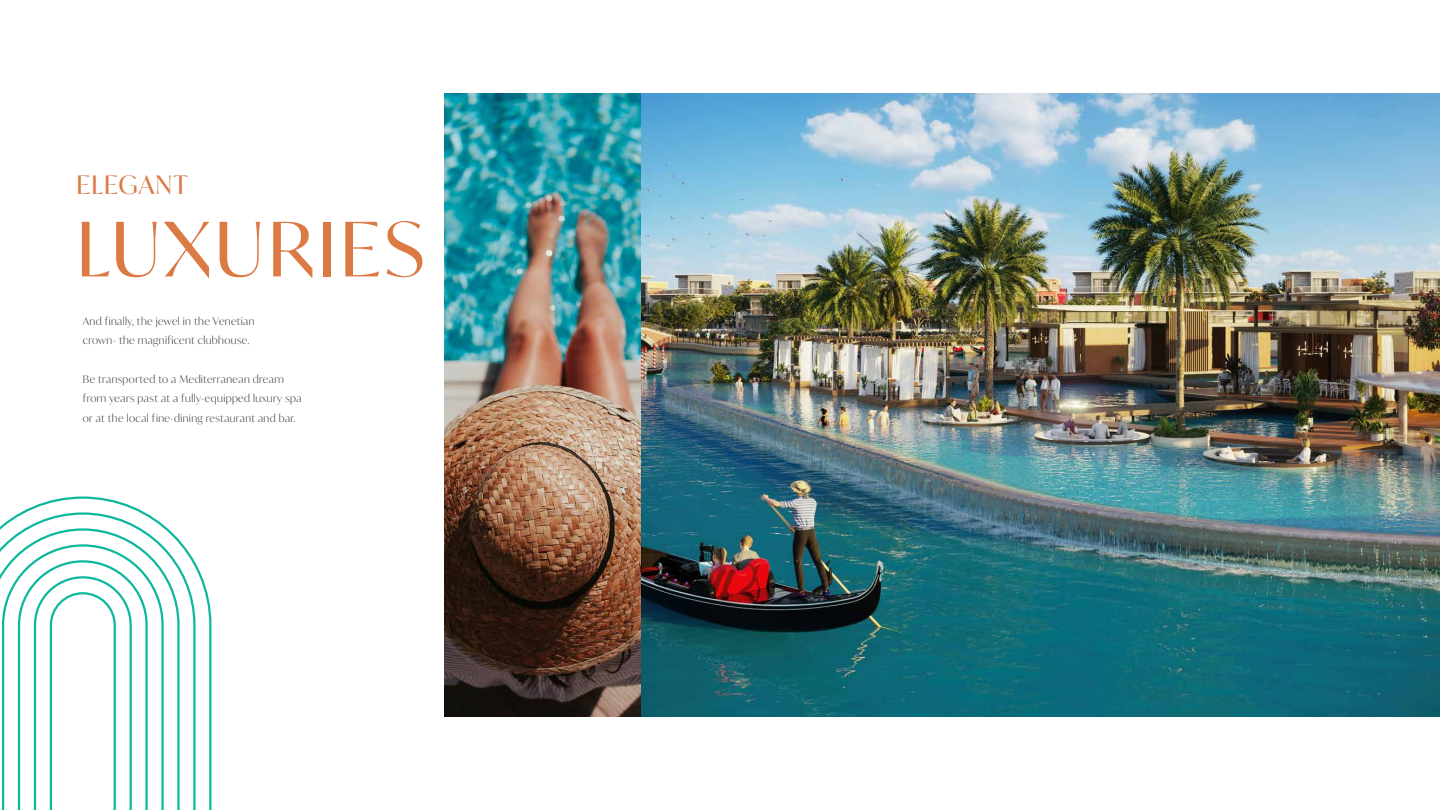
<style>
.page{position:relative;width:1440px;height:810px;background:#fff}
.page>*{position:absolute;margin:0;border:0;box-sizing:border-box;transform-origin:0 0}
.t1{font:75px "Ivy Mode";letter-spacing:.05em;color:#dc7a46}
.t2{font:25.5px "Ivy Mode";letter-spacing:.05em;color:#dc7a46}
.t3{font:300 10.5px/19.5px "Ivy Mode";letter-spacing:.035em;color:#414042}
</style>
<div class="page">
<img style="left:641px;top:94px;width:799px;height:622px">
<img style="left:444px;top:94px;width:197px;height:622px">
<svg style="left:0;top:496px;width:212px;height:314px"></svg>
<h2 class="t2" style="left:76px;top:167px;width:113px">ELEGANT</h2>
<h1 class="t1" style="left:76px;top:198px;width:350px">LUXURIES</h1>
<p class="t3" style="left:83px;top:311px;width:173px">And finally, the jewel in the Venetian crown- the magnificent clubhouse.</p>
<p class="t3" style="left:83px;top:369px;width:220px">Be transported to a Mediterranean dream from years past at a fully-equipped luxury spa or at the local fine-dining restaurant and bar.</p>
</div>
